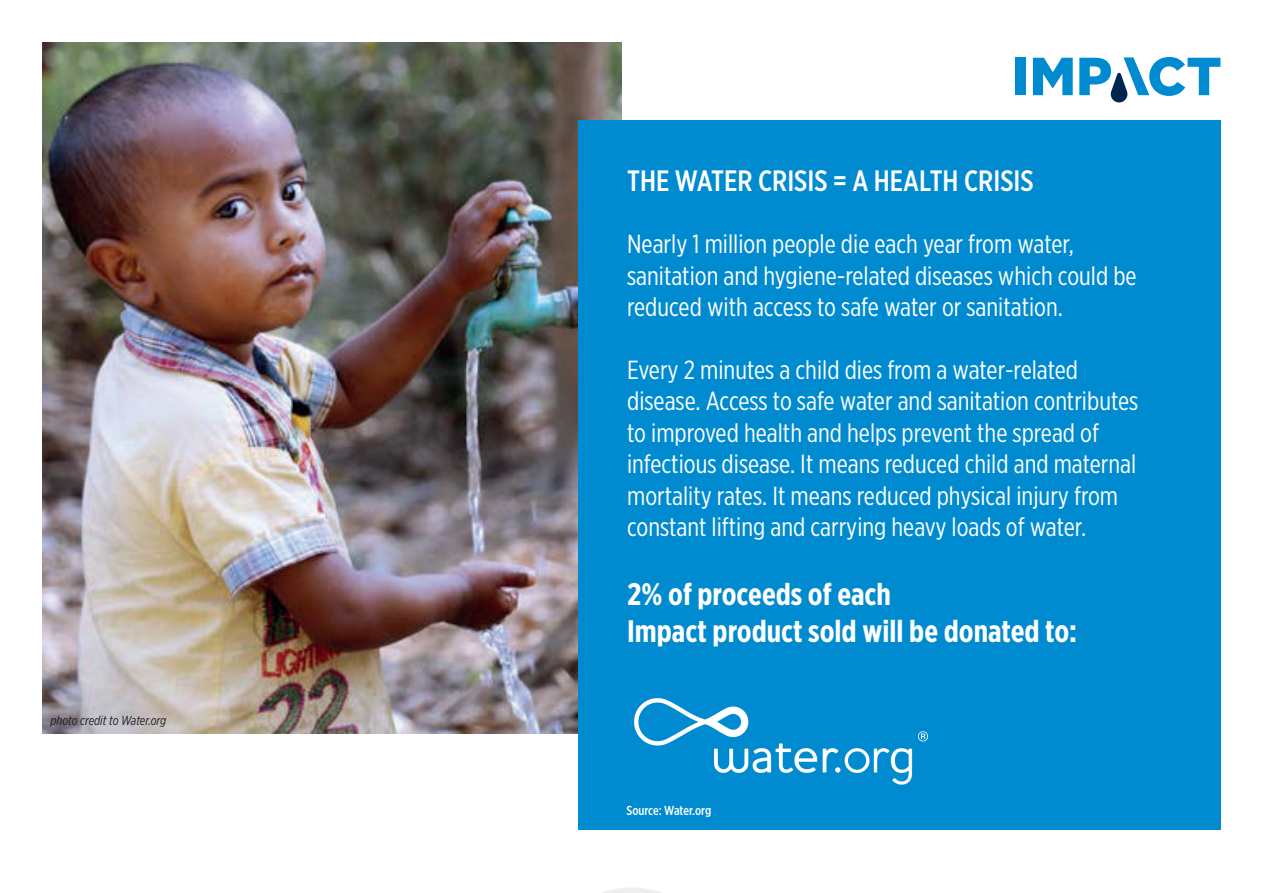
<style>
.page{position:relative;width:1263px;height:893px;background:#fff}
.page>*{position:absolute;margin:0;border:0;box-sizing:border-box;transform-origin:0 0}
.t1{font:700 31.05px/37.3px "Gotham X Narrow";color:#fff}
.t2{font:500 29.4px "Gotham X Narrow";color:#fff}
.t3{font:26.25px/31.3px "Gotham X Narrow";color:#fff}
.t4{font:italic 13.05px "Gotham X Narrow";color:#231f20}
.t5{font:500 13.05px "Gotham X Narrow";letter-spacing:-.005em;color:#fff}
</style>
<div class="page">
<svg style="left:605px;top:888px;width:53px;height:4px"></svg>
<img style="left:43px;top:43px;width:578px;height:691px">
<div style="left:578px;top:120px;width:642px;height:710px;background:#008bd0"></div>
<div style="left:1015px;top:58px;width:11px;height:37px;background:#008bd0"></div>
<svg style="left:1033px;top:58px;width:40px;height:37px"></svg>
<svg style="left:1079px;top:57px;width:141px;height:45px"></svg>
<img style="left:634px;top:698px;width:294px;height:87px">
<p class="t4" style="left:51px;top:713px;width:117px">photo credit to Water.org</p>
<p class="t2" style="left:627px;top:162px;width:408px">THE WATER CRISIS = A HEALTH CRISIS</p>
<p class="t3" style="left:627px;top:228px;width:511px">Nearly 1 million people die each year from water, sanitation and hygiene-related diseases which could be reduced with access to safe water or sanitation.</p>
<p class="t3" style="left:627px;top:354px;width:513px">Every 2 minutes a child dies from a water-related disease. Access to safe water and sanitation contributes to improved health and helps prevent the spread of infectious disease. It means reduced child and maternal mortality rates. It means reduced physical injury from constant lifting and carrying heavy loads of water.</p>
<p class="t1" style="left:627px;top:575px;width:451px">2% of proceeds of each<br>Impact product sold will be donated to:</p>
<p class="t5" style="left:626px;top:803px;width:86px">Source: Water.org</p>
</div>
